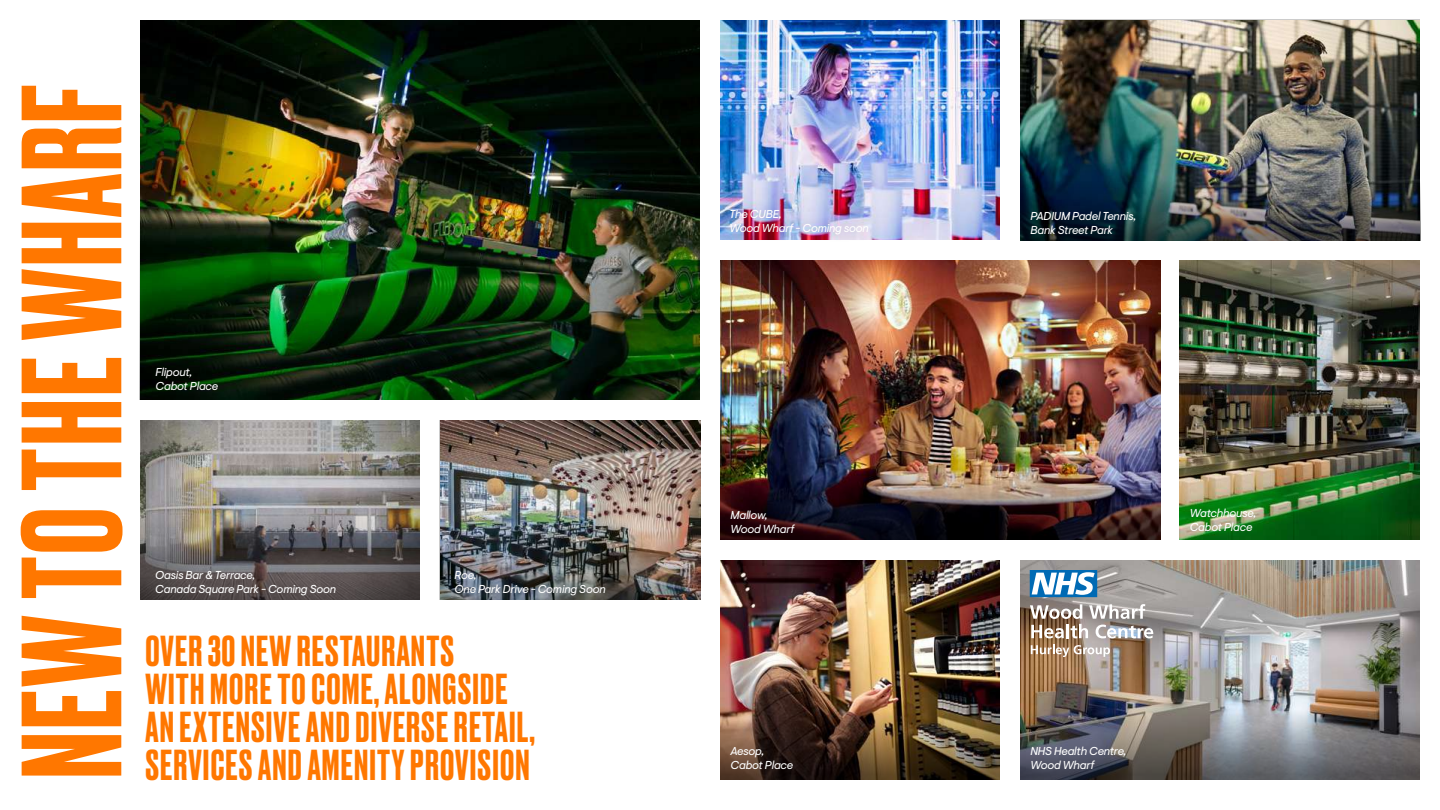
<style>
.page{position:relative;width:1440px;height:810px;background:#fff}
.page>*{position:absolute;margin:0;border:0;box-sizing:border-box;transform-origin:0 0}
.t1{font:500 134.02px "Druk";letter-spacing:.02em;color:#f70}
.t2{font:500 40.72px/38.2px "Druk";letter-spacing:.03em;color:#f70}
.t3{font:italic 11.48px/13.8px "Visuelt";letter-spacing:-.02em;color:#fff}
</style>
<div class="page">
<img style="left:140px;top:420px;width:280px;height:94px">
<img style="left:140px;top:514px;width:280px;height:26px">
<svg style="left:140px;top:540px;width:280px;height:60px;background:#544f4f"></svg>
<img style="left:440px;top:420px;width:260px;height:120px">
<img style="left:440px;top:540px;width:260px;height:60px">
<img style="left:140px;top:20px;width:560px;height:186px">
<img style="left:720px;top:260px;width:440px;height:216px">
<img style="left:720px;top:476px;width:440px;height:64px">
<img style="left:720px;top:560px;width:280px;height:146px">
<img style="left:720px;top:20px;width:280px;height:220px">
<div style="left:720px;top:199px;width:159px;height:46px;background:#000;opacity:.19"></div>
<img style="left:140px;top:206px;width:560px;height:194px">
<img style="left:1020px;top:20px;width:400px;height:157px">
<img style="left:1020px;top:177px;width:400px;height:64px">
<img style="left:1020px;top:560px;width:400px;height:146px">
<img style="left:1020px;top:706px;width:400px;height:74px">
<img style="left:720px;top:706px;width:280px;height:74px">
<img style="left:1180px;top:260px;width:240px;height:280px">
<svg style="left:1030px;top:570px;width:67px;height:27px"></svg>
<svg style="left:1030px;top:604px;width:123px;height:34px"></svg>
<svg style="left:1031px;top:645px;width:79px;height:12px"></svg>
<h1 class="t1" style="left:-20px;top:779px;width:696px;rotate:-90deg">NEW TO THE WHARF</h1>
<p class="t3" style="left:155px;top:366px;width:64px">Flipout,<br>Cabot Place</p>
<p class="t3" style="left:155px;top:569px;width:182px">Oasis Bar &amp; Terrace,<br>Canada Square Park - Coming Soon</p>
<p class="t3" style="left:455px;top:569px;width:153px">Roe,<br>One Park Drive - Coming Soon</p>
<h2 class="t2" style="left:145px;top:629px;width:391px">OVER 30 NEW RESTAURANTS<br>WITH MORE TO COME, ALONGSIDE<br>AN EXTENSIVE AND DIVERSE RETAIL,<br>SERVICES AND AMENITY PROVISION</h2>
<p class="t3" style="left:730px;top:208px;width:141px">The CUBE,<br>Wood Wharf - Coming soon</p>
<p class="t3" style="left:730px;top:508px;width:65px">Mallow,<br>Wood Wharf</p>
<p class="t3" style="left:730px;top:745px;width:64px">Aesop,<br>Cabot Place</p>
<p class="t3" style="left:1030px;top:209px;width:107px">PADIUM Padel Tennis,<br>Bank Street Park</p>
<p class="t3" style="left:1190px;top:507px;width:68px">Watchhouse,<br>Cabot Place</p>
<p class="t3" style="left:1030px;top:745px;width:97px">NHS Health Centre,<br>Wood Wharf</p>
</div>
